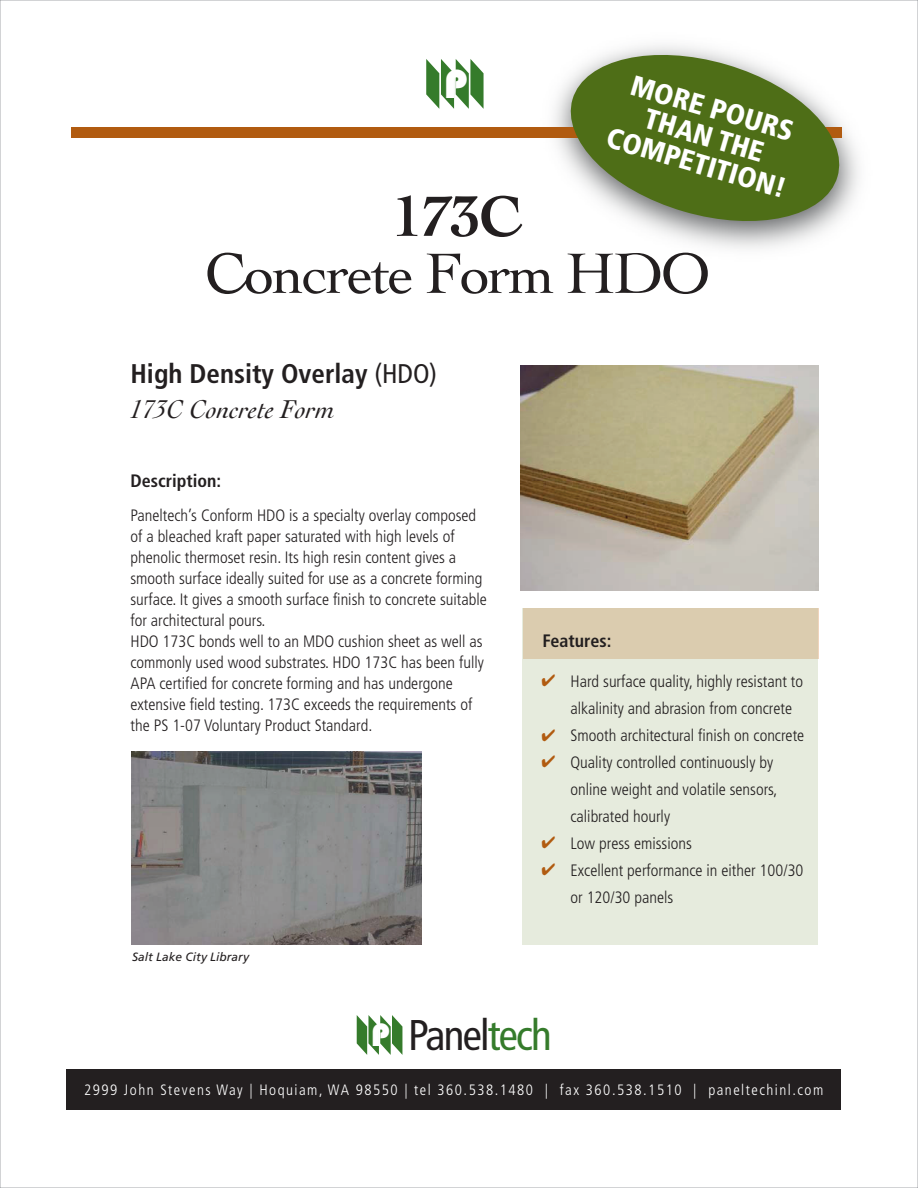
<style>
.page{position:relative;width:918px;height:1188px;background:#fff}
.page>*{position:absolute;margin:0;border:0;box-sizing:border-box;transform-origin:0 0}
.t1{font:60px "Cochin";letter-spacing:-.04em;color:#231f20}
.t2{font:700 60px "Cochin";color:#231f20}
.t3{font:condensed 42.9px "Frutiger";letter-spacing:-.04em;color:#231f20}
.t4{font:41.4px "Bauhaus 93";color:#fff}
.t5{font:900 condensed 28.5px/28.5px "Frutiger";color:#fff;text-align:center}
.t6{font:700 condensed 27px "Frutiger";color:#231f20}
.t7{font:italic 27px "Cochin";color:#231f20}
.t8{font:700 condensed 18px "Frutiger";color:#231f20}
.t9{font:300 condensed 16.5px/21px "Frutiger";color:#231f20}
.t10{font:300 condensed 15px "Frutiger";letter-spacing:.1em;color:#fff}
.t11{font:italic 12px "Frutiger";color:#231f20}
.s1{font-weight:400}
.s2{font-family:"Bauhaus 93";font-stretch:normal;font-size:33.15px;color:#fff}
.s3{color:#357b2b}
</style>
<div class="page">
<img style="left:518px;top:93px;width:341px;height:156px">
<img style="left:520px;top:366px;width:298px;height:224px">
<img style="left:132px;top:752px;width:290px;height:193px">
<svg style="left:523px;top:609px;width:295px;height:336px;background:#e4e6d6"></svg>
<svg style="left:426px;top:59px;width:58px;height:50px"></svg>
<div style="left:72px;top:128px;width:770px;height:10px;background:#b15b10"></div>
<div style="left:66px;top:1070px;width:774px;height:40px;background:#231f20"></div>
<svg style="left:561px;top:45px;width:288px;height:188px;fill:#4e6e17"></svg>
<svg style="left:357px;top:1015px;width:45px;height:40px"></svg>
<svg style="left:542px;top:675px;width:13px;height:12px"></svg>
<svg style="left:542px;top:729px;width:13px;height:39px"></svg>
<svg style="left:542px;top:837px;width:13px;height:39px"></svg>
<h3 class="t4" style="left:444px;top:60px;width:25px">P</h3>
<h3 class="t5" style="left:627px;top:68px;width:187px;rotate:16deg">MORE POURS<br>THAN THE<br>COMPETITION!</h3>
<h1 class="t2" style="left:393px;top:181px;width:131px">173C</h1>
<h1 class="t1" style="left:205px;top:239px;width:507px">Concrete Form HDO</h1>
<h3 class="t6" style="left:130px;top:358px;width:308px">High Density Overlay <span class="s1">(HDO)</span></h3>
<h3 class="t7" style="left:130px;top:394px;width:206px">173C Concrete Form</h3>
<p class="t8" style="left:130px;top:470px;width:92px">Description:</p>
<p class="t9" style="left:130px;top:505px;width:358px">Paneltech’s Conform HDO is a specialty overlay composed of a bleached kraft paper saturated with high levels of phenolic thermoset resin. Its high resin content gives a smooth surface ideally suited for use as a concrete forming surface. It gives a smooth surface finish to concrete suitable for architectural pours.<br>HDO 173C bonds well to an MDO cushion sheet as well as commonly used wood substrates. HDO 173C has been fully APA certified for concrete forming and has undergone extensive field testing. 173C exceeds the requirements of the PS 1-07 Voluntary Product Standard.</p>
<p class="t11" style="left:132px;top:950px;width:118px">Salt Lake City Library</p>
<p class="t8" style="left:542px;top:630px;width:70px">Features:</p>
<p class="t9" style="left:571px;top:668px;width:235px;line-height:27px">Hard surface quality, highly resistant to alkalinity and abrasion from concrete<br>Smooth architectural finish on concrete<br>Quality controlled continuously by online weight and volatile sensors, calibrated hourly<br>Low press emissions<br>Excellent performance in either 100/30 or 120/30 panels</p>
<h2 class="t3" style="left:371px;top:1010px;width:182px"><span class="s2">P</span> Panel<span class="s3">tech</span></h2>
<p class="t10" style="left:84px;top:1082px;width:741px">2999 John Stevens Way | Hoquiam, WA 98550 | tel 360.538.1480 | fax 360.538.1510 | paneltechinl.com</p>
</div>
